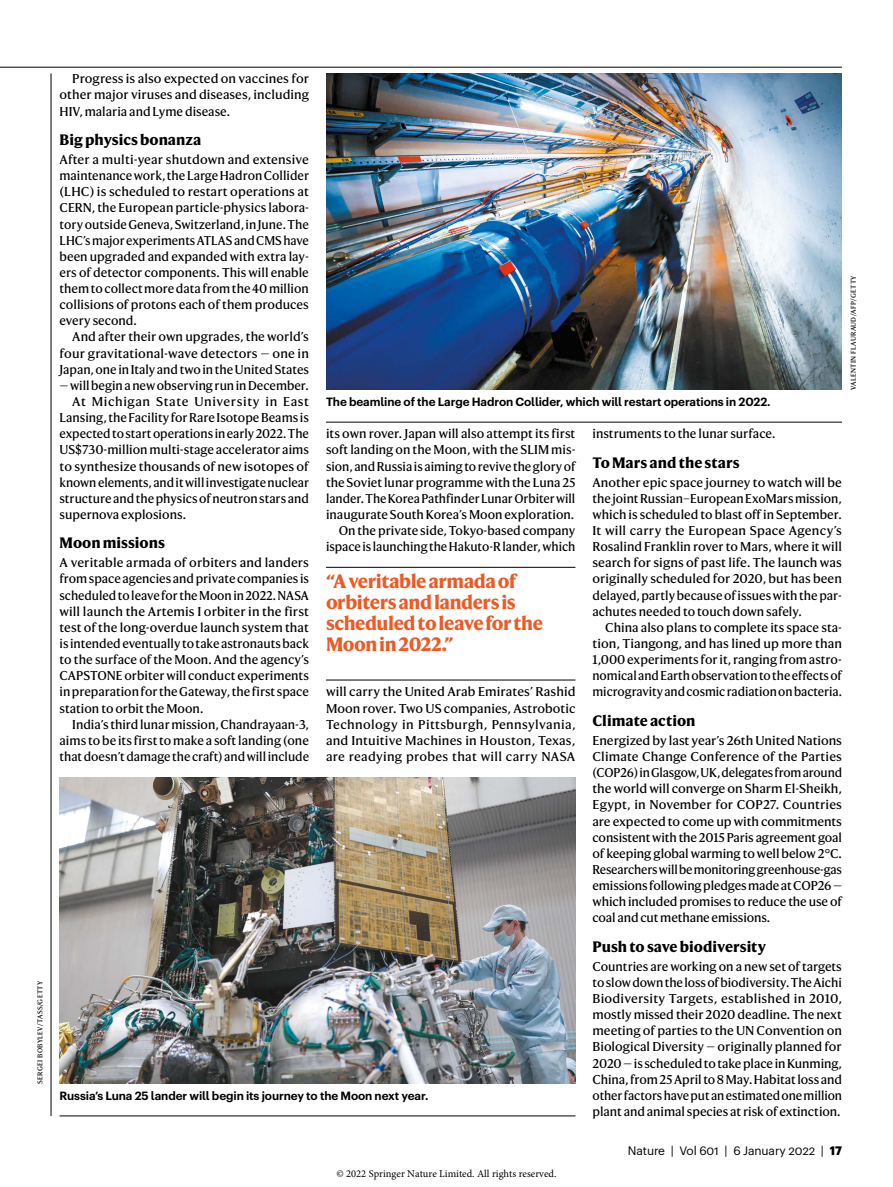
<style>
.page{position:relative;width:893px;height:1187px;background:#fff}
.page>*{position:absolute;margin:0;border:0;box-sizing:border-box;transform-origin:0 0}
.t1{font:700 18.75px/21px "Harding Text";letter-spacing:-.025em;color:#eb5b25}
.t2{font:700 14.7px "Harding Text";color:#000}
.t3{font:12.3px/16.2px "Harding Text";color:#000;text-align:justify}
.t4{font:12.3px "Harding Text";letter-spacing:.045em;color:#000}
.t5{font:12px "Graphik Naturel";letter-spacing:-.01em;color:#000}
.t6{font:600 11.7px "Graphik Naturel";letter-spacing:-.005em;color:#000}
.t7{font:10.5px "Minion Pro";color:#000}
.t8{font:6.75px "Harding Text";letter-spacing:.05em;color:#000}
.s1{font-weight:700}
</style>
<div class="page">
<img style="left:326px;top:73px;width:516px;height:317px">
<img style="left:60px;top:777px;width:515px;height:306px">
<hr style="left:326px;top:422px;width:516px;height:1px;background:#000">
<hr style="left:326px;top:679px;width:249px;height:1px;background:#000">
<hr style="left:326px;top:567px;width:249px;height:1px;background:#000">
<hr style="left:60px;top:1115px;width:515px;height:1px;background:#000">
<hr style="left:51px;top:73px;width:1px;height:1042px;background:#000">
<hr style="left:0;top:67px;width:842px;height:1px;background:#000">
<p class="t8" style="left:36px;top:1083px;width:104px;rotate:-90deg">SERGEI BOBYLEV/TASS/GETTY</p>
<p class="t3" style="left:60px;top:71px;width:251px;text-indent:13px">Progress is also expected on vaccines for other major viruses and diseases, including HIV, malaria and Lyme disease.</p>
<p class="t2" style="left:60px;top:130px;width:143px">Big physics bonanza</p>
<p class="t3" style="left:60px;top:152px;width:251px">After a multi-year shutdown and extensive maintenance work, the Large Hadron Collider (LHC) is scheduled to restart operations at CERN, the European particle-physics labora‑ tory outside Geneva, Switzerland, in June. The LHC’s major experiments ATLAS and CMS have been upgraded and expanded with extra lay‑ ers of detector components. This will enable them to collect more data from the 40 million collisions of protons each of them produces every second.</p>
<p class="t3" style="left:60px;top:329px;width:251px;text-indent:13px">And after their own upgrades, the world’s four gravitational-wave detectors — one in Japan, one in Italy and two in the United States</p>
<p class="t3" style="left:60px;top:377px;width:251px">— will begin a new observing run in December.</p>
<p class="t4" style="left:72px;top:394px;width:238px">At Michigan State University in East</p>
<p class="t3" style="left:60px;top:410px;width:251px">Lansing, the Facility for Rare Isotope Beams is</p>
<p class="t3" style="left:60px;top:426px;width:251px">expected to start operations in early 2022. The</p>
<p class="t3" style="left:60px;top:442px;width:251px">US$730-million multi-stage accelerator aims</p>
<p class="t3" style="left:60px;top:458px;width:251px">to synthesize thousands of new isotopes of</p>
<p class="t3" style="left:60px;top:474px;width:251px">known elements, and it will investigate nuclear</p>
<p class="t3" style="left:60px;top:490px;width:251px">structure and the physics of neutron stars and</p>
<p class="t3" style="left:60px;top:506px;width:128px">supernova explosions.</p>
<p class="t2" style="left:60px;top:534px;width:107px">Moon missions</p>
<p class="t3" style="left:60px;top:555px;width:251px">A veritable armada of orbiters and landers from space agencies and private companies is scheduled to leave for the Moon in 2022. NASA will launch the Artemis I orbiter in the first test of the long-overdue launch system that is intended eventually to take astronauts back to the surface of the Moon. And the agency’s CAPSTONE orbiter will conduct experiments in preparation for the Gateway, the first space station to orbit the Moon.</p>
<p class="t3" style="left:60px;top:716px;width:251px;text-indent:13px">India’s third lunar mission, Chandrayaan-3, aims to be its first to make a soft landing (one that doesn’t damage the craft) and will include</p>
<p class="t8" style="left:849px;top:390px;width:116px;rotate:-90deg">VALENTIN FLAURAUD/AFP/GETTY</p>
<p class="t6" style="left:326px;top:393px;width:446px">The beamline of the Large Hadron Collider, which will restart operations in 2022.</p>
<p class="t3" style="left:326px;top:426px;width:251px;text-align:right">its own rover. Japan will also attempt its first soft landing on the Moon, with the SLIM mis‑ sion, and Russia is aiming to revive the glory of the Soviet lunar programme with the Luna 25 lander. The Korea Pathfinder Lunar Orbiter will inaugurate South Korea’s Moon exploration.<br>On the private side, Tokyo-based company ispace is launching the Hakuto-R lander, which</p>
<p class="t3" style="left:592px;top:426px;width:185px">instruments to the lunar surface.</p>
<p class="t2" style="left:592px;top:453px;width:149px">To Mars and the stars</p>
<p class="t3" style="left:592px;top:474px;width:251px">Another epic space journey to watch will be the joint Russian–European ExoMars mission, which is scheduled to blast off in September.<br>It will carry the European Space Agency’s Rosalind Franklin rover to Mars, where it will search for signs of past life. The launch was originally scheduled for 2020, but has been delayed, partly because of issues with the par‑ achutes needed to touch down safely.</p>
<p class="t3" style="left:592px;top:619px;width:251px;text-indent:13px">China also plans to complete its space sta‑ tion, Tiangong, and has lined up more than 1,000 experiments for it, ranging from astro‑ nomical and Earth observation to the effects of microgravity and cosmic radiation on bacteria.</p>
<p class="t2" style="left:592px;top:711px;width:105px">Climate action</p>
<p class="t3" style="left:592px;top:732px;width:251px">Energized by last year’s 26th United Nations Climate Change Conference of the Parties (COP26) in Glasgow, UK, delegates from around the world will converge on Sharm El-Sheikh, Egypt, in November for COP27. Countries are expected to come up with commitments consistent with the 2015 Paris agreement goal of keeping global warming to well below 2°C.<br>Researchers will be monitoring greenhouse-gas emissions following pledges made at COP26 — which included promises to reduce the use of coal and cut methane emissions.</p>
<p class="t2" style="left:592px;top:937px;width:175px">Push to save biodiversity</p>
<p class="t3" style="left:592px;top:958px;width:251px">Countries are working on a new set of targets to slow down the loss of biodiversity. The Aichi Biodiversity Targets, established in 2010, mostly missed their 2020 deadline. The next meeting of parties to the UN Convention on Biological Diversity — originally planned for 2020 — is scheduled to take place in Kunming, China, from 25 April to 8 May. Habitat loss and other factors have put an estimated one million plant and animal species at risk of extinction.</p>
<h1 class="t1" style="left:326px;top:571px;width:219px">“A veritable armada of orbiters and landers is scheduled to leave for the<br>Moon in 2022.”</h1>
<p class="t3" style="left:326px;top:684px;width:251px">will carry the United Arab Emirates’ Rashid Moon rover. Two US companies, Astrobotic Technology in Pittsburgh, Pennsylvania, and Intuitive Machines in Houston, Texas, are readying probes that will carry NASA</p>
<p class="t6" style="left:60px;top:1086px;width:370px">Russia’s Luna 25 lander will begin its journey to the Moon next year.</p>
<p class="t7" style="left:336px;top:1166px;width:222px">© 2022 Springer Nature Limited. All rights reserved.</p>
<p class="t5" style="left:628px;top:1141px;width:215px">Nature | Vol 601 | 6 January 2022 | <span class="s1">17</span></p>
</div>
